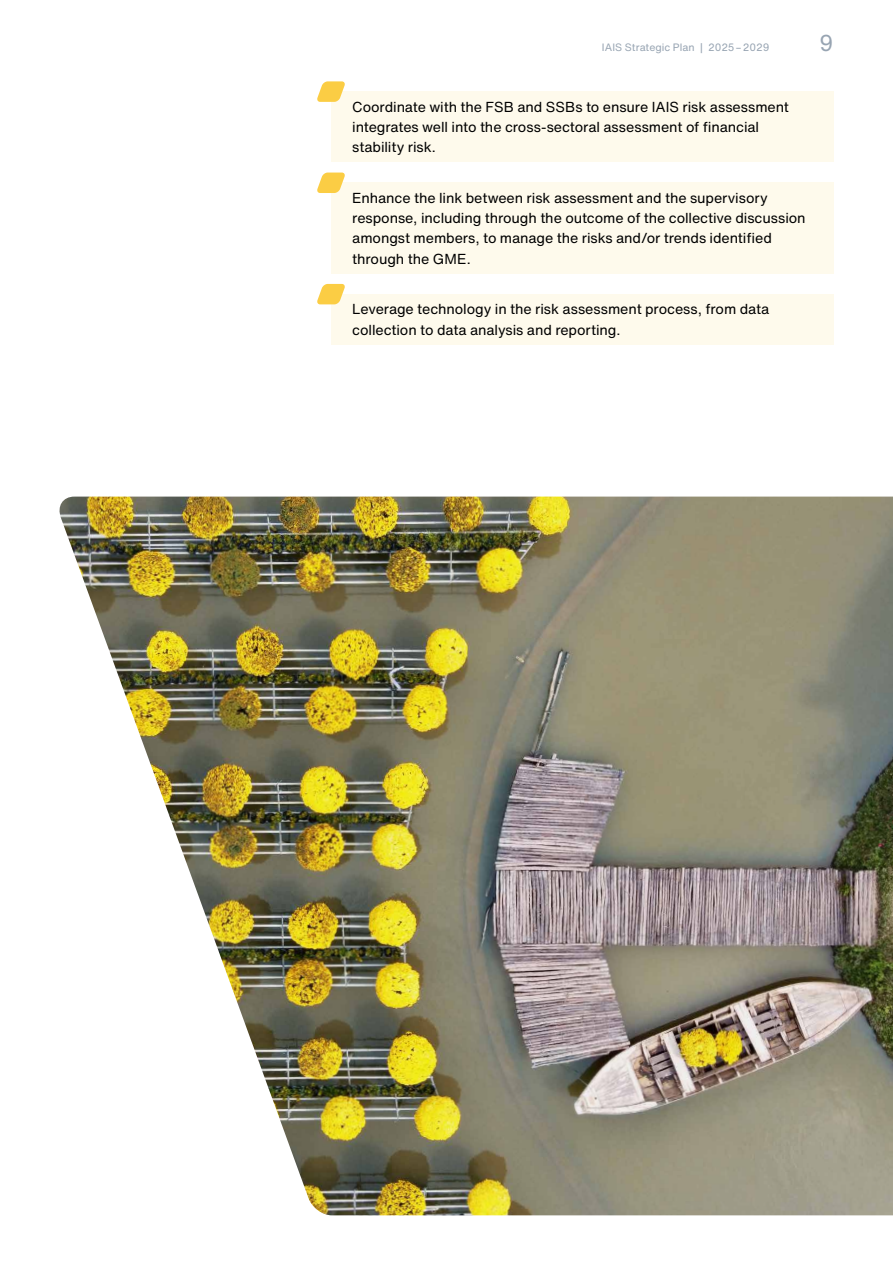
<style>
.page{position:relative;width:893px;height:1263px;background:#fff}
.page>*{position:absolute;margin:0;border:0;box-sizing:border-box;transform-origin:0 0}
.t1{font:22.5px "Helvetica Now Text";color:#97a4b2}
.t2{font:14.25px/20.2px "Helvetica Now Text";letter-spacing:-.005em;color:#000}
.t3{font:10.5px "Helvetica Now Text";letter-spacing:.005em;color:#97a4b2}
</style>
<div class="page">
<div style="left:331px;top:92px;width:502px;height:70px;background:#fefaec"></div>
<div style="left:331px;top:183px;width:502px;height:91px;background:#fefaec"></div>
<div style="left:331px;top:294px;width:502px;height:51px;background:#fefaec"></div>
<svg style="left:317px;top:173px;width:29px;height:20px"></svg>
<svg style="left:317px;top:81px;width:29px;height:21px"></svg>
<svg style="left:317px;top:284px;width:28px;height:20px"></svg>
<img style="left:59px;top:497px;width:834px;height:718px">
<p class="t3" style="left:602px;top:40px;width:169px">IAIS Strategic Plan | 2025 – 2029</p>
<h1 class="t1" style="left:819px;top:28px;width:16px">9</h1>
<p class="t2" style="left:352px;top:97px;width:438px">Coordinate with the FSB and SSBs to ensure IAIS risk assessment integrates well into the cross-sectoral assessment of financial stability risk.</p>
<p class="t2" style="left:352px;top:188px;width:455px">Enhance the link between risk assessment and the supervisory response, including through the outcome of the collective discussion amongst members, to manage the risks and/or trends identified through the GME.</p>
<p class="t2" style="left:352px;top:299px;width:419px">Leverage technology in the risk assessment process, from data collection to data analysis and reporting.</p>
</div>
